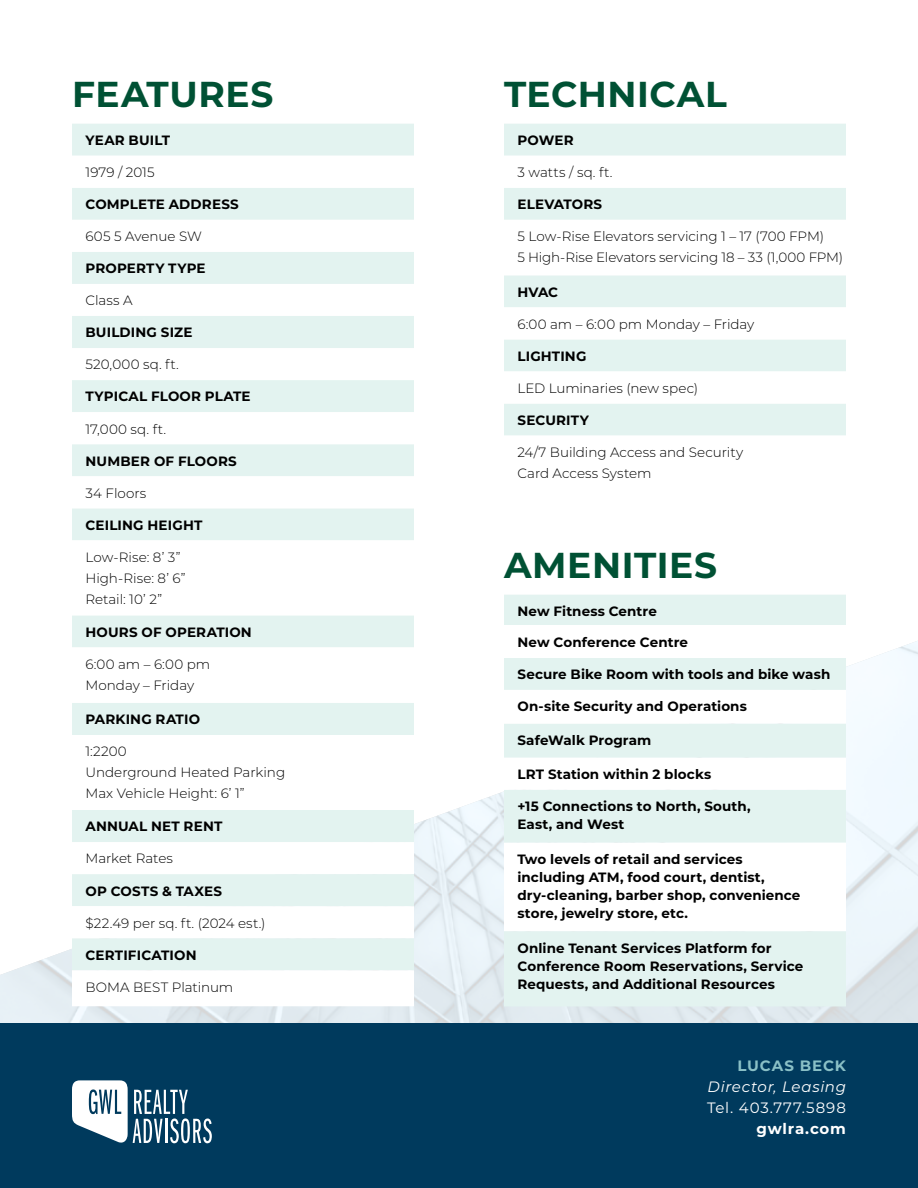
<style>
.page{position:relative;width:918px;height:1188px;background:#fff}
.page>*{position:absolute;margin:0;border:0;box-sizing:border-box;transform-origin:0 0}
.t1{font:700 36px "Montserrat";letter-spacing:.015em;color:#005134}
.t2{font:italic 15px "Montserrat";letter-spacing:.045em;color:#fff}
.t3{font:15px "Montserrat";letter-spacing:.065em;color:#fff}
.t4{font:700 15px "Montserrat";letter-spacing:.06em;color:#8ac0c6}
.t5{font:700 15px "Montserrat";letter-spacing:.05em;color:#fff}
.t6{font:700 13.5px/18px "Montserrat";letter-spacing:.005em;color:#000}
.t7{font:300 13.5px/21px "Montserrat";color:#000}
.t8{font:300 13.5px "Montserrat";letter-spacing:.02em;color:#000}
</style>
<div class="page">
<img style="left:1px;top:641px;width:917px;height:383px">
<img style="left:0;top:974px;width:1px;height:50px">
<div style="left:72px;top:124px;width:342px;height:32px;background:#e3f3f0"></div>
<svg style="left:72px;top:188px;width:342px;height:818px"></svg>
<div style="left:504px;top:124px;width:342px;height:32px;background:#e3f3f0"></div>
<svg style="left:504px;top:188px;width:342px;height:248px"></svg>
<div style="left:504px;top:595px;width:342px;height:411px;background:#e3f3f0"></div>
<div style="left:504px;top:626px;width:342px;height:32px;background:#fff"></div>
<svg style="left:504px;top:690px;width:342px;height:241px"></svg>
<div style="left:0;top:1024px;width:918px;height:164px;background:#003a5d"></div>
<svg style="left:72px;top:1080px;width:140px;height:63px"></svg>
<h1 class="t1" style="left:72px;top:68px;width:203px">FEATURES</h1>
<p class="t6" style="left:86px;top:130px;width:86px">YEAR BUILT</p>
<p class="t7" style="left:86px;top:161px;width:71px">1979 / 2015</p>
<p class="t6" style="left:86px;top:195px;width:155px">COMPLETE ADDRESS</p>
<p class="t7" style="left:86px;top:225px;width:118px">605 5 Avenue SW</p>
<p class="t6" style="left:86px;top:259px;width:122px">PROPERTY TYPE</p>
<p class="t7" style="left:86px;top:290px;width:49px">Class A</p>
<p class="t6" style="left:86px;top:323px;width:109px">BUILDING SIZE</p>
<p class="t8" style="left:86px;top:355px;width:95px">520,000 sq. ft.</p>
<p class="t6" style="left:86px;top:387px;width:167px">TYPICAL FLOOR PLATE</p>
<p class="t7" style="left:86px;top:418px;width:82px">17,000 sq. ft.</p>
<p class="t6" style="left:86px;top:451px;width:153px">NUMBER OF FLOORS</p>
<p class="t7" style="left:86px;top:482px;width:62px">34 Floors</p>
<p class="t6" style="left:86px;top:515px;width:118px">CEILING HEIGHT</p>
<p class="t7" style="left:86px;top:546px;width:101px">Low-Rise: 8’ 3”<br>High-Rise: 8’ 6”<br>Retail: 10’ 2”</p>
<p class="t6" style="left:86px;top:622px;width:168px">HOURS OF OPERATION</p>
<p class="t7" style="left:86px;top:653px;width:126px">6:00 am – 6:00 pm<br>Monday – Friday</p>
<p class="t6" style="left:86px;top:710px;width:116px">PARKING RATIO</p>
<p class="t7" style="left:86px;top:741px;width:201px">1:2200<br>Underground Heated Parking<br>Max Vehicle Height: 6’ 1”</p>
<p class="t6" style="left:86px;top:817px;width:138px">ANNUAL NET RENT</p>
<p class="t7" style="left:86px;top:848px;width:89px">Market Rates</p>
<p class="t6" style="left:86px;top:881px;width:138px">OP COSTS &amp; TAXES</p>
<p class="t7" style="left:86px;top:912px;width:181px">$22.49 per sq. ft. (2024 est.)</p>
<p class="t6" style="left:86px;top:945px;width:113px">CERTIFICATION</p>
<p class="t7" style="left:86px;top:976px;width:149px">BOMA BEST Platinum</p>
<h1 class="t1" style="left:504px;top:68px;width:224px">TECHNICAL</h1>
<p class="t6" style="left:518px;top:130px;width:58px">POWER</p>
<p class="t7" style="left:518px;top:161px;width:97px">3 watts / sq. ft.</p>
<p class="t6" style="left:518px;top:195px;width:86px">ELEVATORS</p>
<p class="t7" style="left:518px;top:225px;width:327px">5 Low-Rise Elevators servicing 1 – 17 (700 FPM)<br>5 High-Rise Elevators servicing 18 – 33 (1,000 FPM)</p>
<p class="t6" style="left:518px;top:282px;width:42px">HVAC</p>
<p class="t7" style="left:518px;top:313px;width:238px">6:00 am – 6:00 pm Monday – Friday</p>
<p class="t6" style="left:518px;top:346px;width:70px">LIGHTING</p>
<p class="t7" style="left:518px;top:377px;width:182px">LED Luminaries (new spec)</p>
<p class="t6" style="left:518px;top:410px;width:73px">SECURITY</p>
<p class="t7" style="left:518px;top:441px;width:227px">24/7 Building Access and Security<br>Card Access System</p>
<h1 class="t1" style="left:504px;top:539px;width:215px">AMENITIES</h1>
<p class="t6" style="left:518px;top:601px;width:141px">New Fitness Centre</p>
<p class="t6" style="left:518px;top:633px;width:172px">New Conference Centre</p>
<p class="t6" style="left:518px;top:665px;width:314px">Secure Bike Room with tools and bike wash</p>
<p class="t6" style="left:518px;top:697px;width:231px">On-site Security and Operations</p>
<p class="t6" style="left:518px;top:730px;width:135px">SafeWalk Program</p>
<p class="t6" style="left:518px;top:765px;width:195px">LRT Station within 2 blocks</p>
<p class="t6" style="left:518px;top:797px;width:235px">+15 Connections to North, South,<br>East, and West</p>
<p class="t6" style="left:518px;top:850px;width:284px">Two levels of retail and services including ATM, food court, dentist, dry-cleaning, barber shop, convenience store, jewelry store, etc.</p>
<p class="t6" style="left:518px;top:938px;width:287px">Online Tenant Services Platform for<br>Conference Room Reservations, Service<br>Requests, and Additional Resources</p>
<p class="t4" style="left:738px;top:1055px;width:110px">LUCAS BECK</p>
<p class="t2" style="left:708px;top:1076px;width:140px">Director, Leasing</p>
<p class="t3" style="left:707px;top:1097px;width:140px">Tel. 403.777.5898</p>
<p class="t5" style="left:756px;top:1118px;width:91px">gwlra.com</p>
</div>
